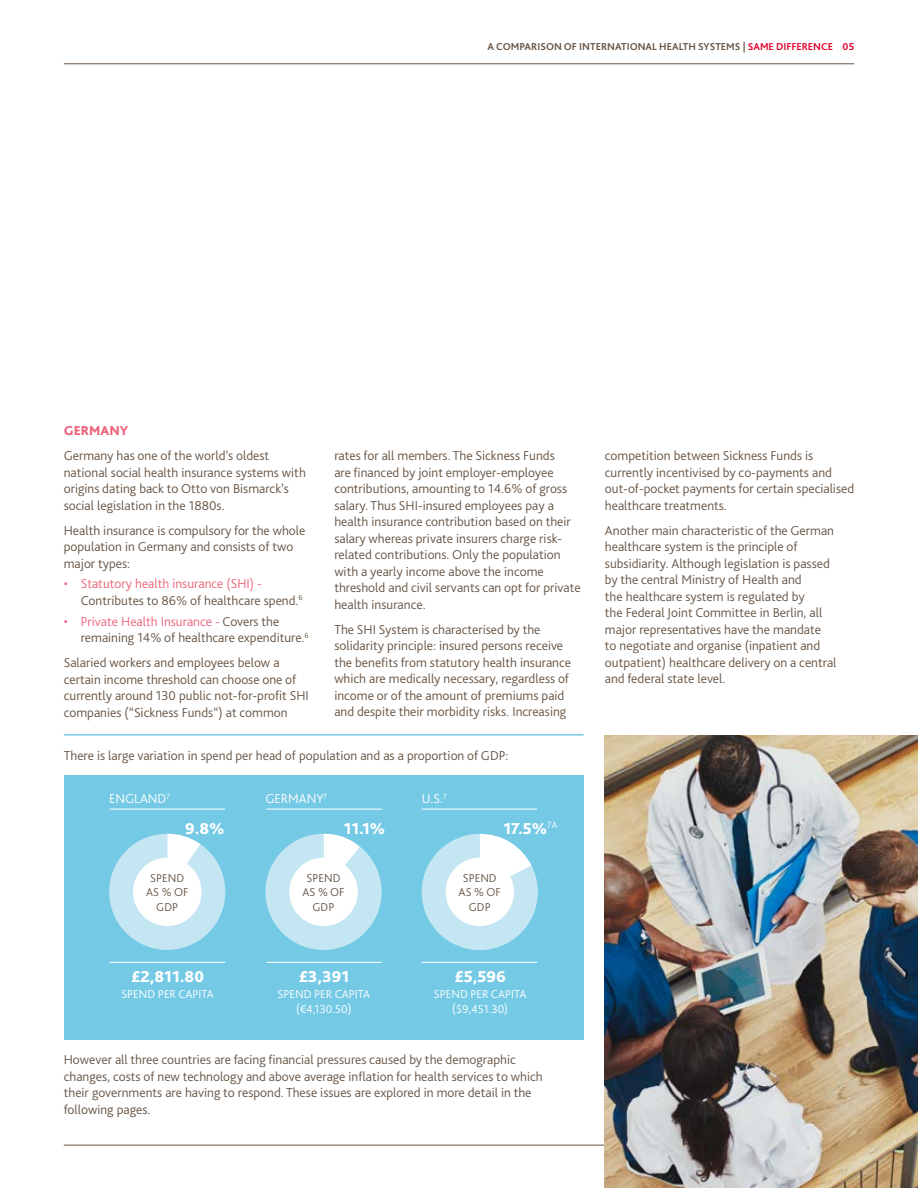
<style>
.page{position:relative;width:918px;height:1188px;background:#fff}
.page>*{position:absolute;margin:0;border:0;box-sizing:border-box;transform-origin:0 0}
.t1{font:800 16.5px "Bliss Pro";color:#fff}
.t2{font:300 13.5px/16.5px "Bliss Pro";color:#685546}
.t3{font:300 13.5px "Bliss Pro";color:#fff}
.t4{font:800 13.5px "Bliss Pro";color:#ec657e}
.t5{font:300 12px/14.4px "Bliss Pro";color:#fff;text-align:center}
.t6{font:300 12px/14.4px "Bliss Pro";color:#685546;text-align:center}
.t7{font:700 10.5px "Bliss Pro";color:#685546}
.s1{color:#e4032e}
.s2{color:#ec657e}
</style>
<div class="page">
<hr style="left:64px;top:63px;width:790px;height:1px;background:#685546">
<hr style="left:64px;top:1145px;width:790px;height:1px;background:#685546">
<div style="left:64px;top:775px;width:520px;height:264px;background:#74c9e5"></div>
<svg style="left:109px;top:834px;width:117px;height:116px"></svg>
<div style="left:133px;top:858px;width:69px;height:68px;background:#fff;border-radius:50%"></div>
<hr style="left:110px;top:809px;width:115px;height:1px;background:#fff">
<hr style="left:110px;top:962px;width:115px;height:1px;background:#fff">
<hr style="left:422px;top:809px;width:115px;height:1px;background:#fff">
<hr style="left:422px;top:962px;width:115px;height:1px;background:#fff">
<svg style="left:265px;top:834px;width:117px;height:116px"></svg>
<div style="left:289px;top:858px;width:69px;height:68px;background:#fff;border-radius:50%"></div>
<hr style="left:266px;top:809px;width:116px;height:1px;background:#fff">
<hr style="left:266px;top:962px;width:116px;height:1px;background:#fff">
<hr style="left:64px;top:734px;width:520px;height:2px;background:#74c9e5">
<img style="left:605px;top:736px;width:313px;height:452px">
<svg style="left:421px;top:834px;width:117px;height:116px"></svg>
<div style="left:446px;top:858px;width:68px;height:68px;background:#fff;border-radius:50%"></div>
<p class="t7" style="left:488px;top:40px;width:368px">A COMPARISON OF INTERNATIONAL HEALTH SYSTEMS | <span class="s1">SAME DIFFERENCE 05</span></p>
<p class="t4" style="left:64px;top:422px;width:66px">GERMANY</p>
<p class="t2" style="left:64px;top:447px;width:244px">Germany has one of the world’s oldest national social health insurance systems with origins dating back to Otto von Bismarck’s social legislation in the 1880s.</p>
<p class="t2" style="left:64px;top:522px;width:243px">Health insurance is compulsory for the whole population in Germany and consists of two major types:</p>
<p class="t2" style="left:81px;top:575px;width:224px;text-indent:-17px"><span class="s2">• Statutory health insurance (SHI) -<br></span>Contributes to 86% of healthcare spend.<sup>6</sup></p>
<p class="t2" style="left:81px;top:613px;width:230px;text-indent:-17px"><span class="s2">• Private Health Insurance -</span> Covers the remaining 14% of healthcare expenditure.<sup>6</sup></p>
<p class="t2" style="left:64px;top:654px;width:247px">Salaried workers and employees below a certain income threshold can choose one of currently around 130 public not-for-profit SHI companies (“Sickness Funds“) at common</p>
<p class="t2" style="left:334px;top:447px;width:248px">rates for all members. The Sickness Funds<br>are financed by joint employer-employee contributions, amounting to 14.6% of gross salary. Thus SHI-insured employees pay a health insurance contribution based on their salary whereas private insurers charge risk&shy;related contributions. Only the population with a yearly income above the income threshold and civil servants can opt for private health insurance.</p>
<p class="t2" style="left:334px;top:621px;width:238px">The SHI System is characterised by the solidarity principle: insured persons receive the benefits from statutory health insurance which are medically necessary, regardless of income or of the amount of premiums paid and despite their morbidity risks. Increasing</p>
<p class="t2" style="left:605px;top:447px;width:251px">competition between Sickness Funds is currently incentivised by co-payments and out-of-pocket payments for certain specialised healthcare treatments.</p>
<p class="t2" style="left:605px;top:522px;width:233px">Another main characteristic of the German healthcare system is the principle of subsidiarity. Although legislation is passed by the central Ministry of Health and<br>the healthcare system is regulated by<br>the Federal Joint Committee in Berlin, all major representatives have the mandate<br>to negotiate and organise (inpatient and outpatient) healthcare delivery on a central and federal state level.</p>
<p class="t2" style="left:64px;top:747px;width:446px">There is large variation in spend per head of population and as a proportion of GDP:</p>
<p class="t3" style="left:109px;top:790px;width:62px">ENGLAND<sup>7</sup></p>
<p class="t3" style="left:265px;top:790px;width:63px">GERMANY<sup>7</sup></p>
<p class="t3" style="left:422px;top:790px;width:27px">U.S.<sup>7</sup></p>
<p class="t1" style="left:185px;top:818px;width:41px">9.8%</p>
<p class="t1" style="left:344px;top:818px;width:43px">11.1%</p>
<p class="t1" style="left:504px;top:818px;width:55px">17.5%<sup>7A</sup></p>
<p class="t6" style="left:146px;top:871px;width:44px">SPEND<br>AS % OF<br>GDP</p>
<p class="t6" style="left:302px;top:871px;width:44px">SPEND<br>AS % OF<br>GDP</p>
<p class="t6" style="left:459px;top:871px;width:44px">SPEND<br>AS % OF<br>GDP</p>
<p class="t1" style="left:131px;top:967px;width:74px">£2,811.80</p>
<p class="t5" style="left:121px;top:987px;width:94px">SPEND PER CAPITA</p>
<p class="t1" style="left:299px;top:967px;width:52px">£3,391</p>
<p class="t5" style="left:278px;top:987px;width:94px">SPEND PER CAPITA (€4,130.50)</p>
<p class="t1" style="left:455px;top:967px;width:53px">£5,596</p>
<p class="t5" style="left:434px;top:987px;width:94px">SPEND PER CAPITA ($9,451.30)</p>
<p class="t2" style="left:64px;top:1051px;width:480px">However all three countries are facing financial pressures caused by the demographic changes, costs of new technology and above average inflation for health services to which their governments are having to respond. These issues are explored in more detail in the following pages.</p>
</div>
